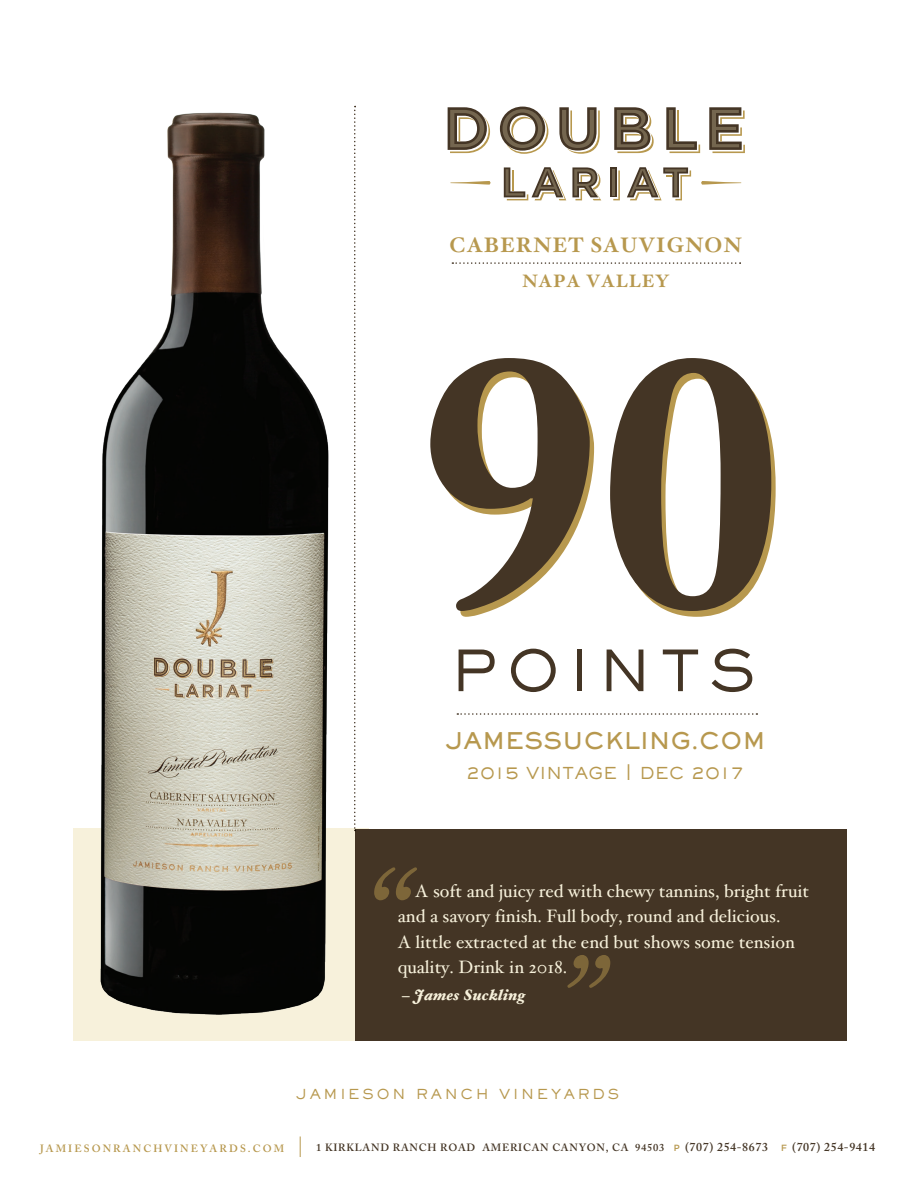
<style>
.page{position:relative;width:918px;height:1188px;background:#fff}
.page>*{position:absolute;margin:0;border:0;box-sizing:border-box;transform-origin:0 0}
.t1{font:700 362.4px "Adobe Caslon Pro";color:#443525}
.t2{font:500 55.5px "AT Sackers Gothic";letter-spacing:.14em;color:#443525}
.t3{font:22.5px "AT Sackers Heavy Gothic";color:#b7984e}
.t4{font:700 21px "Hoefler Text";letter-spacing:.05em;color:#b7984e}
.t5{font:18px/25.5px "Hoefler Text";color:#f7f1db}
.t6{font:700 18px "Hoefler Text";letter-spacing:.05em;color:#b7984e}
.t7{font:500 17.7px "AT Sackers Gothic";color:#b7984e;scale:.91 1}
.t8{font:500 16.2px "AT Sackers Gothic";letter-spacing:.02em;color:#b7984e}
.t9{font:italic 700 15px "Hoefler Text";color:#f7f1db}
.t10{font:500 13.5px "AT Sackers Gothic";letter-spacing:.2em;color:#b7984e}
.t11{font:600 10.5px "Adobe Caslon";letter-spacing:.07em;color:#443525}
.t12{font:600 10.5px "Adobe Caslon";letter-spacing:.2em;color:#b7984e}
.s1{font-size:17.7px}
.s2{font-size:16.2px}
.s3{font-style:normal}
.s4{font-family:"Gotham";font-weight:500;font-size:9px;color:#b7984e}
.s5{font-size:12px}
</style>
<div class="page">
<div style="left:74px;top:828px;width:295px;height:213px;background:#f7f1db"></div>
<div style="left:355px;top:829px;width:491px;height:212px;background:#443525"></div>
<svg style="left:300px;top:1136px;width:1px;height:21px"></svg>
<svg style="left:457px;top:713px;width:300px;height:2px"></svg>
<svg style="left:354px;top:106px;width:2px;height:725px"></svg>
<div style="left:610px;top:167px;width:7px;height:30px;background:#443525"></div>
<hr style="left:612px;top:169px;width:3px;height:27px;background:#74664f">
<svg style="left:500px;top:107px;width:48px;height:47px"></svg>
<svg style="left:448px;top:107px;width:42px;height:46px"></svg>
<svg style="left:614px;top:107px;width:40px;height:46px"></svg>
<svg style="left:666px;top:107px;width:34px;height:46px"></svg>
<svg style="left:627px;top:167px;width:64px;height:33px"></svg>
<svg style="left:709px;top:107px;width:36px;height:46px"></svg>
<svg style="left:613px;top:170px;width:7px;height:30px"></svg>
<svg style="left:559px;top:107px;width:41px;height:47px"></svg>
<svg style="left:504px;top:167px;width:62px;height:33px"></svg>
<svg style="left:572px;top:167px;width:29px;height:33px"></svg>
<svg style="left:701px;top:181px;width:40px;height:4px"></svg>
<svg style="left:450px;top:181px;width:41px;height:4px"></svg>
<svg style="left:452px;top:262px;width:289px;height:2px"></svg>
<svg style="left:374px;top:867px;width:43px;height:33px"></svg>
<svg style="left:567px;top:955px;width:43px;height:33px"></svg>
<img style="left:100px;top:112px;width:229px;height:903px">
<p class="t4" style="left:450px;top:231px;width:294px">CABERNET SAUVIGNON</p>
<p class="t6" style="left:522px;top:270px;width:149px">NAPA VALLEY</p>
<h1 class="t1" style="left:419px;top:269px;width:364px">90</h1>
<h2 class="t2" style="left:451px;top:633px;width:307px">POINTS</h2>
<p class="t3" style="left:445px;top:726px;width:322px">JAMESSUCKLING.COM</p>
<p class="t8" style="left:466px;top:762px;width:153px"><span class="s1">2015</span> VINTAGE</p>
<p class="t7" style="left:640px;top:761px;width:117px"><span class="s2">DEC</span> 2017</p>
<p class="t5" style="left:398px;top:878px;width:413px;text-indent:17px">A soft and juicy red with chewy tannins, bright fruit and a savory finish. Full body, round and delicious.<br>A little extracted at the end but shows some tension quality. Drink in 2018.</p>
<p class="t9" style="left:402px;top:986px;width:125px"><span class="s3">–</span> James Suckling</p>
<p class="t10" style="left:296px;top:1085px;width:325px">JAMIESON RANCH VINEYARDS</p>
<p class="t12" style="left:40px;top:1142px;width:246px">JAMIESONRANCHVINEYARDS.COM</p>
<p class="t11" style="left:316px;top:1141px;width:560px">1 KIRKLAND RANCH ROAD AMERICAN CANYON, CA 94503 <span class="s4">P</span> <span class="s5">(707) 254-8673</span> <span class="s4">F</span> <span class="s5">(707) 254-9414</span></p>
</div>
